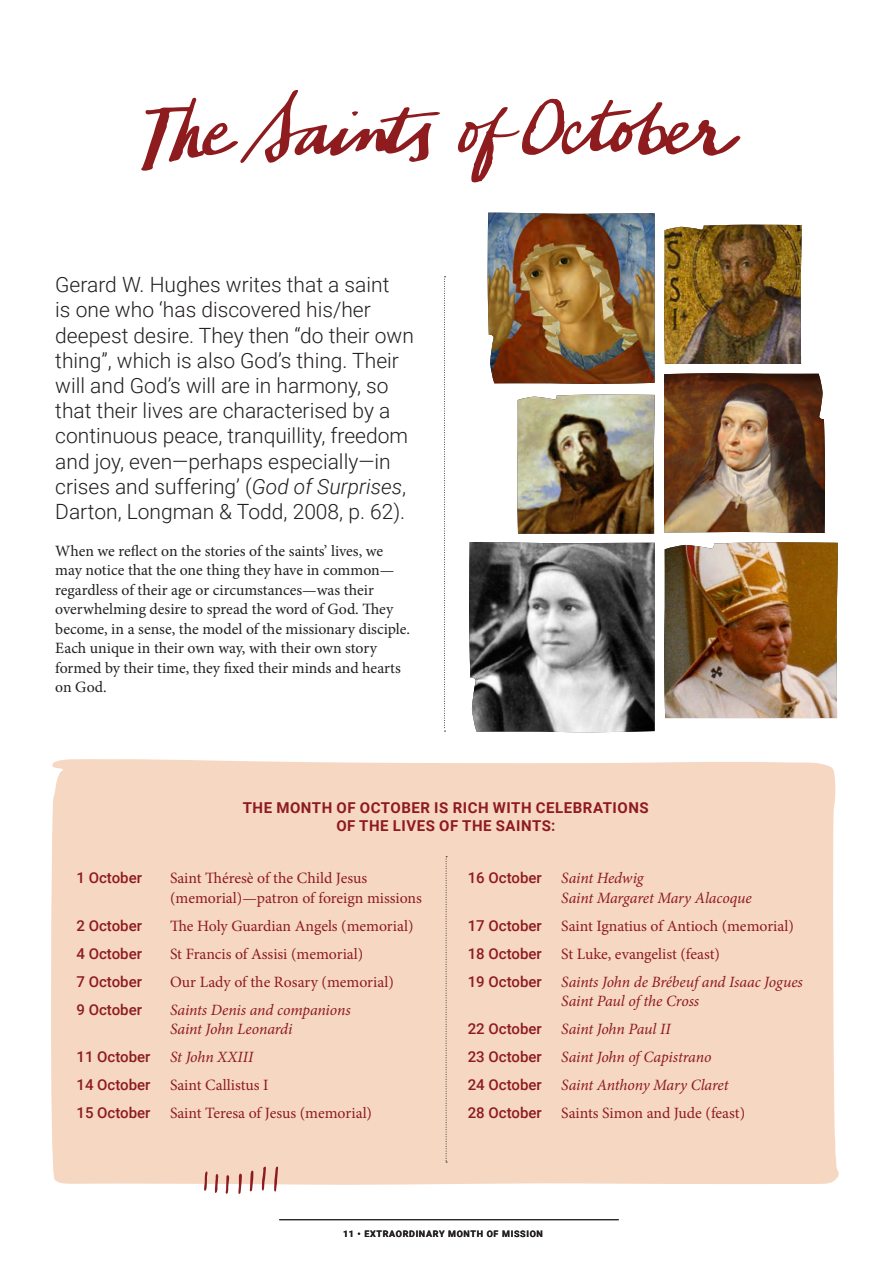
<style>
.page{position:relative;width:893px;height:1263px;background:#fff}
.page>*{position:absolute;margin:0;border:0;box-sizing:border-box;transform-origin:0 0}
.Introductory_text{font:300 21px/25.2px "Roboto";color:#231f20}
.body_text_-_subheadi{font:15.75px/19.5px "Minion Pro";letter-spacing:-.005em;color:#8e1b1e}
.body_text{font:15.75px/19.5px "Minion Pro";color:#231f20}
.body_text_-_subheadi-2{font:italic 15.75px/19.5px "Minion Pro";letter-spacing:-.01em;color:#8e1b1e}
.body_text_-_subheadi-3{font:700 15px/18px "Roboto";letter-spacing:.035em;color:#8e1b1e;text-align:center}
.body_text_-_subheadi-4{font:500 15px "Roboto";color:#8e1b1e}
.t1{font:700 9px "Roboto";letter-spacing:.075em;color:#231f20}
.s1{font-style:italic}
.s2{font-family:"Roboto";font-weight:500;font-style:normal;font-size:15px}
.s3{font-family:"Roboto";font-weight:500;font-size:15px}
</style>
<div class="page">
<svg style="left:141px;top:90px;width:299px;height:81px"></svg>
<svg style="left:458px;top:98px;width:282px;height:84px"></svg>
<hr style="left:279px;top:1219px;width:340px;height:1px;background:#231f20">
<div style="left:51px;top:759px;width:788px;height:426px;background:#f6d7c2"></div>
<img style="left:664px;top:373px;width:161px;height:160px">
<img style="left:664px;top:225px;width:137px;height:139px">
<img style="left:517px;top:394px;width:138px;height:140px">
<img style="left:664px;top:542px;width:174px;height:176px">
<img style="left:469px;top:542px;width:186px;height:191px">
<img style="left:487px;top:213px;width:168px;height:171px">
<svg style="left:444px;top:276px;width:1px;height:456px"></svg>
<svg style="left:446px;top:856px;width:1px;height:307px"></svg>
<svg style="left:204px;top:1166px;width:74px;height:28px"></svg>
<p class="Introductory_text" style="left:55px;top:271px;width:360px">Gerard W. Hughes writes that a saint<br>is one who ‘has discovered his/her deepest desire. They then “do their own thing”, which is also God’s thing. Their will and God’s will are in harmony, so that their lives are characterised by a continuous peace, tranquillity, freedom and joy, even—perhaps especially—in crises and suffering’ (<span class="s1">God of Surprises</span>, Darton, Longman &amp; Todd, 2008, p. 62).</p>
<p class="body_text" style="left:55px;top:541px;width:356px">When we reflect on the stories of the saints’ lives, we may notice that the one thing they have in common— regardless of their age or circumstances—was their overwhelming desire to spread the word of God. They become, in a sense, the model of the missionary disciple.<br>Each unique in their own way, with their own story formed by their time, they fixed their minds and hearts on God.</p>
<p class="body_text_-_subheadi-3" style="left:243px;top:798px;width:407px">THE MONTH OF OCTOBER IS RICH WITH CELEBRATIONS<br>OF THE LIVES OF THE SAINTS:</p>
<p class="body_text_-_subheadi-4" style="left:77px;top:867px;width:67px">1 October</p>
<p class="body_text_-_subheadi" style="left:170px;top:868px;width:253px">Saint Théresè of the Child Jesus (memorial)—patron of foreign missions</p>
<p class="body_text_-_subheadi-4" style="left:77px;top:915px;width:67px">2 October</p>
<p class="body_text_-_subheadi" style="left:170px;top:916px;width:245px">The Holy Guardian Angels (memorial)</p>
<p class="body_text_-_subheadi-4" style="left:77px;top:943px;width:67px">4 October</p>
<p class="body_text_-_subheadi" style="left:170px;top:944px;width:195px">St Francis of Assisi (memorial)</p>
<p class="body_text_-_subheadi-4" style="left:77px;top:971px;width:67px">7 October</p>
<p class="body_text_-_subheadi" style="left:170px;top:972px;width:225px">Our Lady of the Rosary (memorial)</p>
<p class="body_text_-_subheadi-4" style="left:77px;top:999px;width:67px">9 October</p>
<p class="body_text_-_subheadi-2" style="left:170px;top:1000px;width:182px">Saints Denis and companions<br>Saint John Leonardi</p>
<p class="body_text_-_subheadi-2" style="left:77px;top:1047px;width:178px"><span class="s2">11 October</span> St John XXIII</p>
<p class="body_text_-_subheadi" style="left:77px;top:1075px;width:193px"><span class="s3">14 October</span> Saint Callistus I</p>
<p class="body_text_-_subheadi" style="left:77px;top:1103px;width:297px"><span class="s3">15 October</span> Saint Teresa of Jesus (memorial)</p>
<p class="body_text_-_subheadi-2" style="left:561px;top:868px;width:192px;text-indent:-94px"><span class="s2">16 October</span> Saint Hedwig<br>Saint Margaret Mary Alacoque</p>
<p class="body_text_-_subheadi" style="left:468px;top:916px;width:328px"><span class="s3">17 October</span> Saint Ignatius of Antioch (memorial)</p>
<p class="body_text_-_subheadi" style="left:468px;top:944px;width:254px"><span class="s3">18 October</span> St Luke, evangelist (feast)</p>
<p class="body_text_-_subheadi-2" style="left:561px;top:972px;width:243px;text-indent:-94px"><span class="s2">19 October</span> Saints John de Brébeuf and Isaac Jogues<br>Saint Paul of the Cross</p>
<p class="body_text_-_subheadi-2" style="left:468px;top:1019px;width:204px"><span class="s2">22 October</span> Saint John Paul II</p>
<p class="body_text_-_subheadi-2" style="left:468px;top:1047px;width:245px"><span class="s2">23 October</span> Saint John of Capistrano</p>
<p class="body_text_-_subheadi-2" style="left:468px;top:1075px;width:262px"><span class="s2">24 October</span> Saint Anthony Mary Claret</p>
<p class="body_text_-_subheadi" style="left:468px;top:1103px;width:279px"><span class="s3">28 October</span> Saints Simon and Jude (feast)</p>
<p class="t1" style="left:343px;top:1228px;width:201px">11 • EXTRAORDINARY MONTH OF MISSION</p>
</div>
